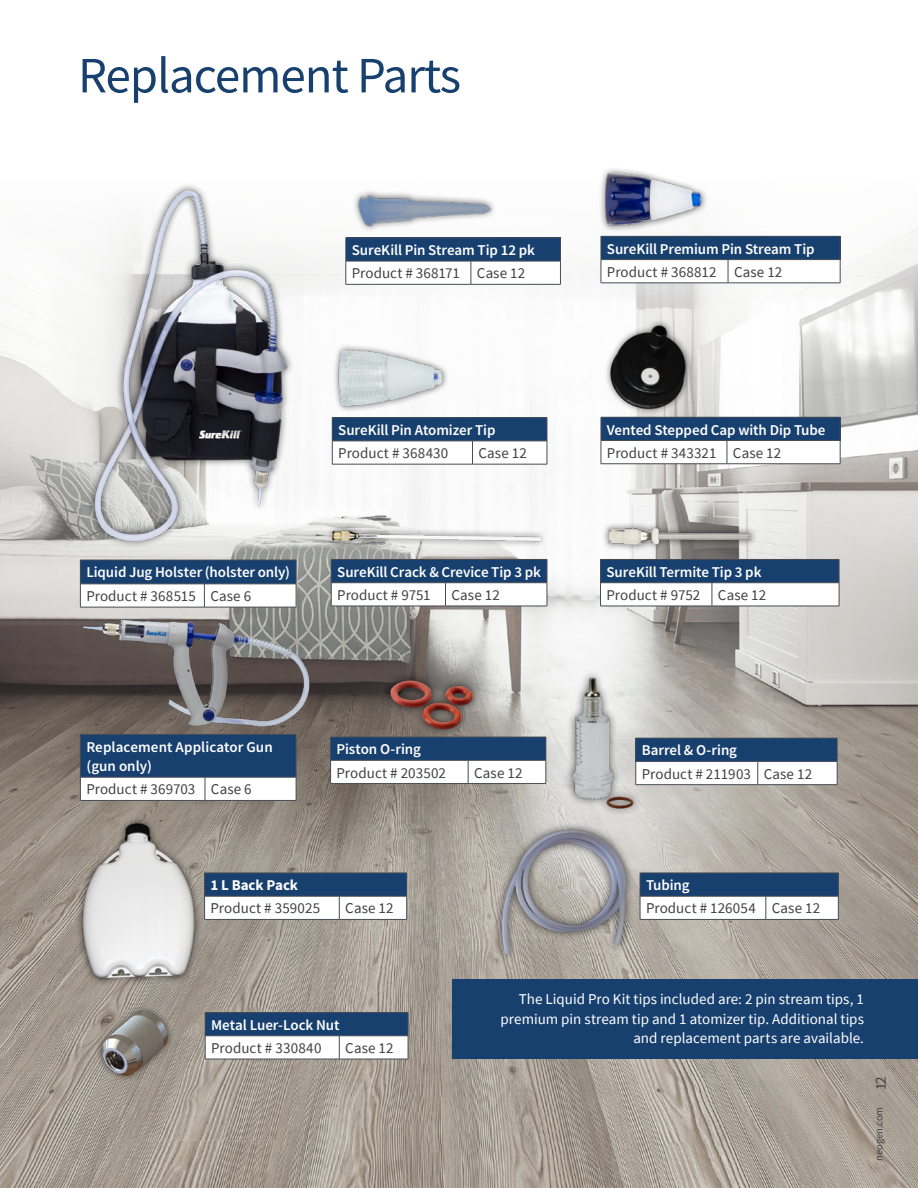
<style>
.page{position:relative;width:918px;height:1188px;background:#fff}
.page>*{position:absolute;margin:0;border:0;box-sizing:border-box;transform-origin:0 0}
.t1{font:51px "Source Sans Pro";letter-spacing:-.02em;color:#18406f}
.t2{font:600 15px/19.5px "Source Sans Pro";letter-spacing:-.005em;color:#fff}
.t3{font:15px "Source Sans Pro";letter-spacing:.01em;color:#414042}
.t4{font:15px/19.5px "Source Sans Pro";color:#fff;text-align:right}
.t5{font:700 15px "Source Sans Pro";letter-spacing:-.005em;color:#fff}
.t6{font:10.5px "Source Sans Pro";color:#414042}
.s1{font-size:15px}
</style>
<div class="page">
<img style="left:0;top:228px;width:918px;height:960px">
<img style="left:0;top:544px;width:1px;height:644px">
<img style="left:346px;top:191px;width:158px;height:44px">
<svg style="left:346px;top:238px;width:215px;height:46px"></svg>
<hr style="left:346px;top:284px;width:125px;height:1px;background:#474c55">
<hr style="left:471px;top:284px;width:90px;height:1px;background:#474c55">
<hr style="left:331px;top:559px;width:115px;height:1px;background:#474c55">
<hr style="left:446px;top:559px;width:101px;height:1px;background:#474c55">
<svg style="left:331px;top:560px;width:217px;height:46px"></svg>
<hr style="left:331px;top:606px;width:115px;height:1px;background:#474c55">
<hr style="left:446px;top:606px;width:101px;height:1px;background:#474c55">
<svg style="left:641px;top:738px;width:197px;height:47px"></svg>
<hr style="left:636px;top:784px;width:122px;height:1px;background:#474c55">
<hr style="left:758px;top:784px;width:79px;height:1px;background:#474c55">
<svg style="left:330px;top:737px;width:217px;height:47px"></svg>
<hr style="left:330px;top:783px;width:138px;height:1px;background:#474c55">
<hr style="left:468px;top:783px;width:78px;height:1px;background:#474c55">
<svg style="left:640px;top:873px;width:199px;height:46px"></svg>
<hr style="left:640px;top:919px;width:126px;height:1px;background:#474c55">
<hr style="left:766px;top:919px;width:73px;height:1px;background:#474c55">
<svg style="left:204px;top:873px;width:203px;height:46px"></svg>
<hr style="left:204px;top:919px;width:135px;height:1px;background:#474c55">
<hr style="left:339px;top:919px;width:68px;height:1px;background:#474c55">
<hr style="left:601px;top:236px;width:127px;height:1px;background:#474c55">
<hr style="left:728px;top:236px;width:112px;height:1px;background:#474c55">
<svg style="left:601px;top:237px;width:240px;height:46px"></svg>
<hr style="left:601px;top:283px;width:127px;height:1px;background:#474c55">
<hr style="left:728px;top:283px;width:112px;height:1px;background:#474c55">
<hr style="left:600px;top:559px;width:112px;height:1px;background:#474c55">
<hr style="left:712px;top:559px;width:127px;height:1px;background:#474c55">
<svg style="left:600px;top:560px;width:240px;height:46px"></svg>
<hr style="left:600px;top:606px;width:112px;height:1px;background:#474c55">
<hr style="left:712px;top:606px;width:127px;height:1px;background:#474c55">
<hr style="left:332px;top:417px;width:141px;height:1px;background:#474c55">
<hr style="left:472px;top:417px;width:75px;height:1px;background:#474c55">
<svg style="left:332px;top:418px;width:216px;height:46px"></svg>
<hr style="left:332px;top:464px;width:141px;height:1px;background:#474c55">
<hr style="left:472px;top:464px;width:75px;height:1px;background:#474c55">
<svg style="left:601px;top:417px;width:240px;height:47px"></svg>
<hr style="left:601px;top:464px;width:126px;height:1px;background:#474c55">
<hr style="left:727px;top:464px;width:113px;height:1px;background:#474c55">
<hr style="left:205px;top:1012px;width:134px;height:1px;background:#474c55">
<hr style="left:339px;top:1012px;width:69px;height:1px;background:#474c55">
<svg style="left:205px;top:1013px;width:204px;height:46px"></svg>
<hr style="left:205px;top:1059px;width:134px;height:1px;background:#474c55">
<hr style="left:339px;top:1059px;width:69px;height:1px;background:#474c55">
<svg style="left:80px;top:560px;width:217px;height:47px"></svg>
<hr style="left:80px;top:607px;width:124px;height:1px;background:#474c55">
<hr style="left:204px;top:607px;width:92px;height:1px;background:#474c55">
<div style="left:80px;top:734px;width:216px;height:43px;background:#18406f"></div>
<hr style="left:80px;top:735px;width:1px;height:42px;background:#474c55">
<hr style="left:296px;top:735px;width:1px;height:42px;background:#474c55">
<svg style="left:80px;top:777px;width:217px;height:23px"></svg>
<hr style="left:80px;top:800px;width:125px;height:1px;background:#474c55">
<hr style="left:205px;top:800px;width:91px;height:1px;background:#474c55">
<div style="left:86px;top:182px;width:208px;height:366px;background:#000;opacity:.65"></div>
<img style="left:80px;top:182px;width:207px;height:365px">
<img style="left:596px;top:169px;width:116px;height:70px">
<div style="left:332px;top:343px;width:118px;height:69px;background:#fbfbfb"></div>
<img style="left:332px;top:347px;width:136px;height:72px">
<div style="left:326px;top:524px;width:222px;height:24px;background:#000;opacity:.65"></div>
<img style="left:326px;top:525px;width:221px;height:22px">
<img style="left:598px;top:517px;width:163px;height:38px">
<img style="left:605px;top:302px;width:102px;height:120px">
<div style="left:75px;top:816px;width:127px;height:171px;background:#000;opacity:.65"></div>
<img style="left:81px;top:820px;width:115px;height:161px">
<div style="left:95px;top:1004px;width:80px;height:79px;background:#000;opacity:.65"></div>
<img style="left:102px;top:1011px;width:66px;height:67px">
<div style="left:494px;top:821px;width:141px;height:142px;background:#000;opacity:.65"></div>
<img style="left:500px;top:830px;width:126px;height:124px">
<div style="left:382px;top:672px;width:100px;height:66px;background:#000;opacity:.65"></div>
<img style="left:389px;top:678px;width:86px;height:54px">
<img style="left:556px;top:666px;width:84px;height:155px">
<div style="left:453px;top:980px;width:465px;height:79px;background:#18406f"></div>
<img style="left:75px;top:613px;width:241px;height:122px">
<h1 class="t1" style="left:78px;top:43px;width:385px">Replacement Parts</h1>
<p class="t2" style="left:352px;top:240px;width:185px">SureKill Pin Stream Tip 12 pk</p>
<p class="t3" style="left:352px;top:264px;width:175px">Product # 368171 Case 12</p>
<p class="t2" style="left:607px;top:239px;width:209px">SureKill Premium Pin Stream Tip</p>
<p class="t3" style="left:607px;top:262px;width:177px">Product # 368812 Case 12</p>
<p class="t2" style="left:86px;top:562px;width:205px">Liquid Jug Holster (holster only)</p>
<p class="t3" style="left:86px;top:587px;width:166px">Product # 368515 Case 6</p>
<p class="t2" style="left:338px;top:420px;width:159px">SureKill Pin Atomizer Tip</p>
<p class="t3" style="left:338px;top:444px;width:112px">Product # 368430</p>
<p class="t3" style="left:479px;top:444px;width:50px">Case 12</p>
<p class="t2" style="left:337px;top:562px;width:205px">SureKill Crack &amp; Crevice Tip 3 pk</p>
<p class="t3" style="left:337px;top:585px;width:95px">Product # 9751</p>
<p class="t3" style="left:451px;top:585px;width:50px">Case 12</p>
<p class="t2" style="left:607px;top:420px;width:220px">Vented Stepped Cap with Dip Tube</p>
<p class="t3" style="left:607px;top:443px;width:176px">Product # 343321 Case 12</p>
<p class="t2" style="left:607px;top:562px;width:157px">SureKill Termite Tip 3 pk</p>
<p class="t3" style="left:607px;top:585px;width:161px">Product # 9752 Case 12</p>
<p class="t2" style="left:86px;top:737px;width:188px">Replacement Applicator Gun (gun only)</p>
<p class="t3" style="left:86px;top:780px;width:167px">Product # 369703 Case 6</p>
<p class="t2" style="left:337px;top:739px;width:86px">Piston O-ring</p>
<p class="t3" style="left:337px;top:763px;width:111px">Product # 203502</p>
<p class="t3" style="left:474px;top:763px;width:50px">Case 12</p>
<p class="t2" style="left:642px;top:741px;width:97px">Barrel &amp; O-ring</p>
<p class="t3" style="left:642px;top:764px;width:172px">Product # 211903 Case 12</p>
<p class="t5" style="left:211px;top:875px;width:89px">1 L Back Pack</p>
<p class="t3" style="left:211px;top:899px;width:111px">Product # 359025</p>
<p class="t3" style="left:345px;top:899px;width:50px">Case 12</p>
<p class="t2" style="left:211px;top:1015px;width:130px">Metal Luer-Lock Nut</p>
<p class="t3" style="left:211px;top:1039px;width:112px">Product # 330840</p>
<p class="t3" style="left:345px;top:1039px;width:50px">Case 12</p>
<p class="t2" style="left:646px;top:875px;width:45px">Tubing</p>
<p class="t3" style="left:646px;top:899px;width:176px">Product # 126054 Case 12</p>
<p class="t4" style="left:501px;top:989px;width:365px">The Liquid Pro Kit tips included are: 2 pin stream tips, 1 premium pin stream tip and 1 atomizer tip. Additional tips and replacement parts are available.</p>
<p class="t6" style="left:872px;top:1161px;width:86px;rotate:-90deg">neogen.com <span class="s1">12</span></p>
</div>
